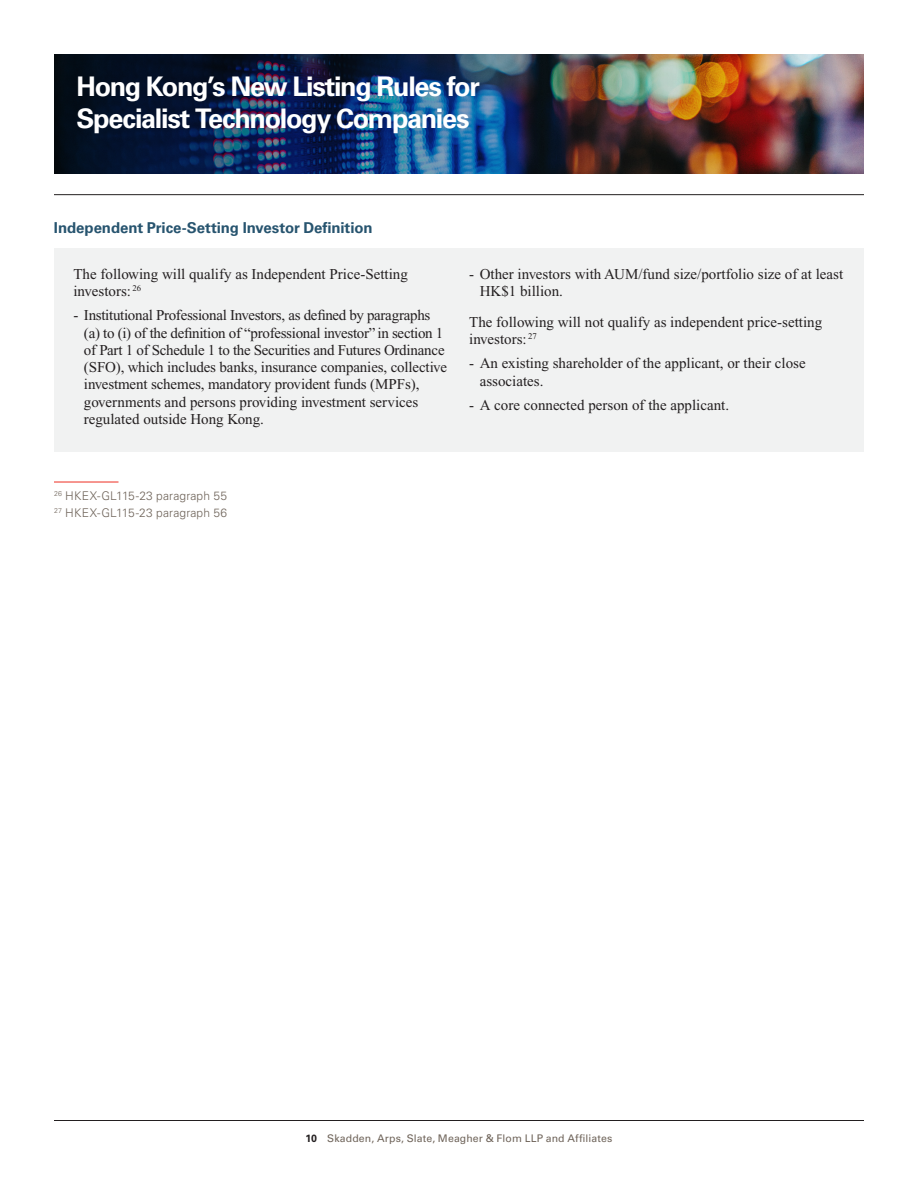
<style>
.page{position:relative;width:918px;height:1188px;background:#fff}
.page>*{position:absolute;margin:0;border:0;box-sizing:border-box;transform-origin:0 0}
.t1{font:700 27px/31.5px "Univers LT Std";letter-spacing:-.05em;color:#fff}
.Main_Body{font:15px/17.2px "Times New Roman PS Std";color:#231f20}
.First_Level_Heading{font:700 15px "Univers LT Std";letter-spacing:-.005em;color:#27546f}
.Footnote_double_digi{font:300 12px "Univers LT Std";letter-spacing:.01em;color:#6f645a}
.Footnote{font:300 12px "Univers LT Std";letter-spacing:.01em;color:#6f645a}
.t2{font:10.5px "Univers LT Std";letter-spacing:.01em;color:#6f645a}
.s1{font-weight:700;color:#231f20}
</style>
<div class="page">
<img style="left:54px;top:54px;width:810px;height:120px">
<hr style="left:54px;top:1120px;width:810px;height:1px;background:#231f20">
<hr style="left:54px;top:194px;width:810px;height:1px;background:#231f20">
<hr style="left:54px;top:482px;width:64px;height:1px;background:#ee2e22">
<div style="left:54px;top:248px;width:810px;height:204px;background:#f1f2f2"></div>
<h1 class="t1" style="left:76px;top:71px;width:405px">Hong Kong’s New Listing Rules for<br>Specialist Technology Companies</h1>
<h1 class="First_Level_Heading" style="left:54px;top:219px;width:320px">Independent Price-Setting Investor Definition</h1>
<p class="Main_Body" style="left:73px;top:265px;width:336px">The following will qualify as Independent Price-Setting investors: <sup>26</sup></p>
<p class="Main_Body" style="left:84px;top:307px;width:365px;text-indent:-10px">- Institutional Professional Investors, as defined by paragraphs (a) to (i) of the definition of “professional investor” in section 1 of Part 1 of Schedule 1 to the Securities and Futures Ordinance (SFO), which includes banks, insurance companies, collective investment schemes, mandatory provident funds (MPFs), governments and persons providing investment services regulated outside Hong Kong.</p>
<p class="Main_Body" style="left:480px;top:265px;width:365px;text-indent:-10px">- Other investors with AUM/fund size/portfolio size of at least<br>HK$1 billion.</p>
<p class="Main_Body" style="left:469px;top:313px;width:355px">The following will not qualify as independent price-setting investors: <sup>27</sup></p>
<p class="Main_Body" style="left:480px;top:355px;width:327px;text-indent:-10px">- An existing shareholder of the applicant, or their close associates.</p>
<p class="Main_Body" style="left:469px;top:396px;width:262px">- A core connected person of the applicant.</p>
<p class="Footnote_double_digi" style="left:54px;top:489px;width:175px"><sup>26</sup> HKEX-GL115-23 paragraph 55</p>
<p class="Footnote" style="left:54px;top:505px;width:175px"><sup>27</sup> HKEX-GL115-23 paragraph 56</p>
<p class="t2" style="left:306px;top:1132px;width:308px"><span class="s1">10</span> Skadden, Arps, Slate, Meagher &amp; Flom LLP and Affiliates</p>
</div>
